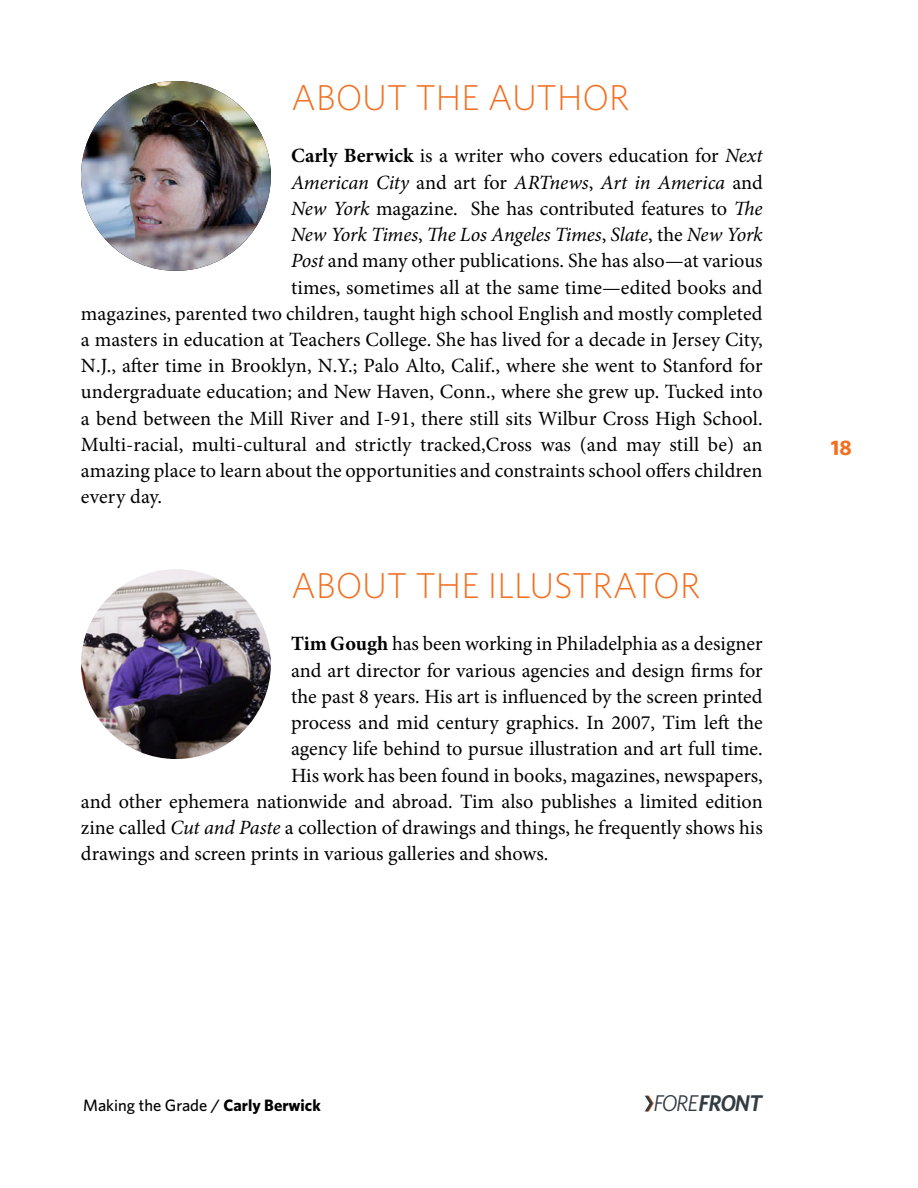
<style>
.page{position:relative;width:918px;height:1188px;background:#fff}
.page>*{position:absolute;margin:0;border:0;box-sizing:border-box;transform-origin:0 0}
.t1{font:300 36px "Whitney";color:#f36f21}
.t2{font:italic 600 22.8px "Whitney";letter-spacing:-.045em;color:#333c42}
.t3{font:700 21px "Whitney";color:#f36f21}
.t4{font:20.25px "Minion Pro";color:#000}
.t5{font:italic 20.25px "Minion Pro";letter-spacing:-.01em;color:#000}
.t6{font:500 16.5px "Whitney";color:#000}
.s1{font-weight:700}
.s2{font-style:italic}
.s3{font-style:normal}
.s4{font-weight:400}
</style>
<div class="page">
<svg style="left:645px;top:1096px;width:9px;height:15px"></svg>
<img style="left:81px;top:81px;width:190px;height:190px;border-radius:95px">
<img style="left:81px;top:569px;width:190px;height:190px;border-radius:95px">
<h1 class="t1" style="left:291px;top:73px;width:340px">ABOUT THE AUTHOR</h1>
<p class="t4" style="left:291px;top:142px;width:473px"><span class="s1">Carly Berwick</span> is a writer who covers education for <span class="s2">Next</span></p>
<p class="t5" style="left:291px;top:168px;width:473px">American City <span class="s3">and art for</span> ARTnews<span class="s3">,</span> Art in America <span class="s3">and</span></p>
<p class="t4" style="left:291px;top:195px;width:473px"><span class="s2">New York</span> magazine. She has contributed features to <span class="s2">The</span></p>
<p class="t5" style="left:291px;top:221px;width:473px">New York Times<span class="s3">,</span> The Los Angeles Times<span class="s3">,</span> Slate<span class="s3">, the</span> New York</p>
<p class="t4" style="left:291px;top:247px;width:473px"><span class="s2">Post</span> and many other publications. She has also—at various</p>
<p class="t4" style="left:291px;top:273px;width:473px">times, sometimes all at the same time—edited books and</p>
<p class="t4" style="left:81px;top:300px;width:683px">magazines, parented two children, taught high school English and mostly completed</p>
<p class="t4" style="left:81px;top:326px;width:683px">a masters in education at Teachers College. She has lived for a decade in Jersey City,</p>
<p class="t4" style="left:81px;top:352px;width:683px">N.J., after time in Brooklyn, N.Y.; Palo Alto, Calif., where she went to Stanford for</p>
<p class="t4" style="left:81px;top:378px;width:683px">undergraduate education; and New Haven, Conn., where she grew up. Tucked into</p>
<p class="t4" style="left:81px;top:405px;width:683px">a bend between the Mill River and I-91, there still sits Wilbur Cross High School.</p>
<p class="t4" style="left:81px;top:431px;width:683px">Multi-racial, multi-cultural and strictly tracked,Cross was (and may still be) an</p>
<p class="t4" style="left:81px;top:457px;width:683px">amazing place to learn about the opportunities and constraints school offers children</p>
<p class="t4" style="left:81px;top:483px;width:83px">every day.</p>
<h1 class="t1" style="left:291px;top:561px;width:411px">ABOUT THE ILLUSTRATOR</h1>
<p class="t4" style="left:291px;top:630px;width:473px"><span class="s1">Tim Gough</span> has been working in Philadelphia as a designer</p>
<p class="t4" style="left:291px;top:657px;width:473px">and art director for various agencies and design firms for</p>
<p class="t4" style="left:291px;top:683px;width:473px">the past 8 years. His art is influenced by the screen printed</p>
<p class="t4" style="left:291px;top:709px;width:473px">process and mid century graphics. In 2007, Tim left the</p>
<p class="t4" style="left:291px;top:735px;width:473px">agency life behind to pursue illustration and art full time.</p>
<p class="t4" style="left:291px;top:762px;width:473px">His work has been found in books, magazines, newspapers,</p>
<p class="t4" style="left:81px;top:788px;width:683px">and other ephemera nationwide and abroad. Tim also publishes a limited edition</p>
<p class="t4" style="left:81px;top:814px;width:683px">zine called <span class="s2">Cut and Paste</span> a collection of drawings and things, he frequently shows his</p>
<p class="t4" style="left:81px;top:840px;width:469px">drawings and screen prints in various galleries and shows.</p>
<p class="t3" style="left:831px;top:435px;width:22px">18</p>
<p class="t6" style="left:83px;top:1095px;width:239px">Making the Grade / <span class="s1">Carly Berwick</span></p>
<p class="t2" style="left:653px;top:1088px;width:110px"><span class="s4">FORE</span>FRONT</p>
</div>
